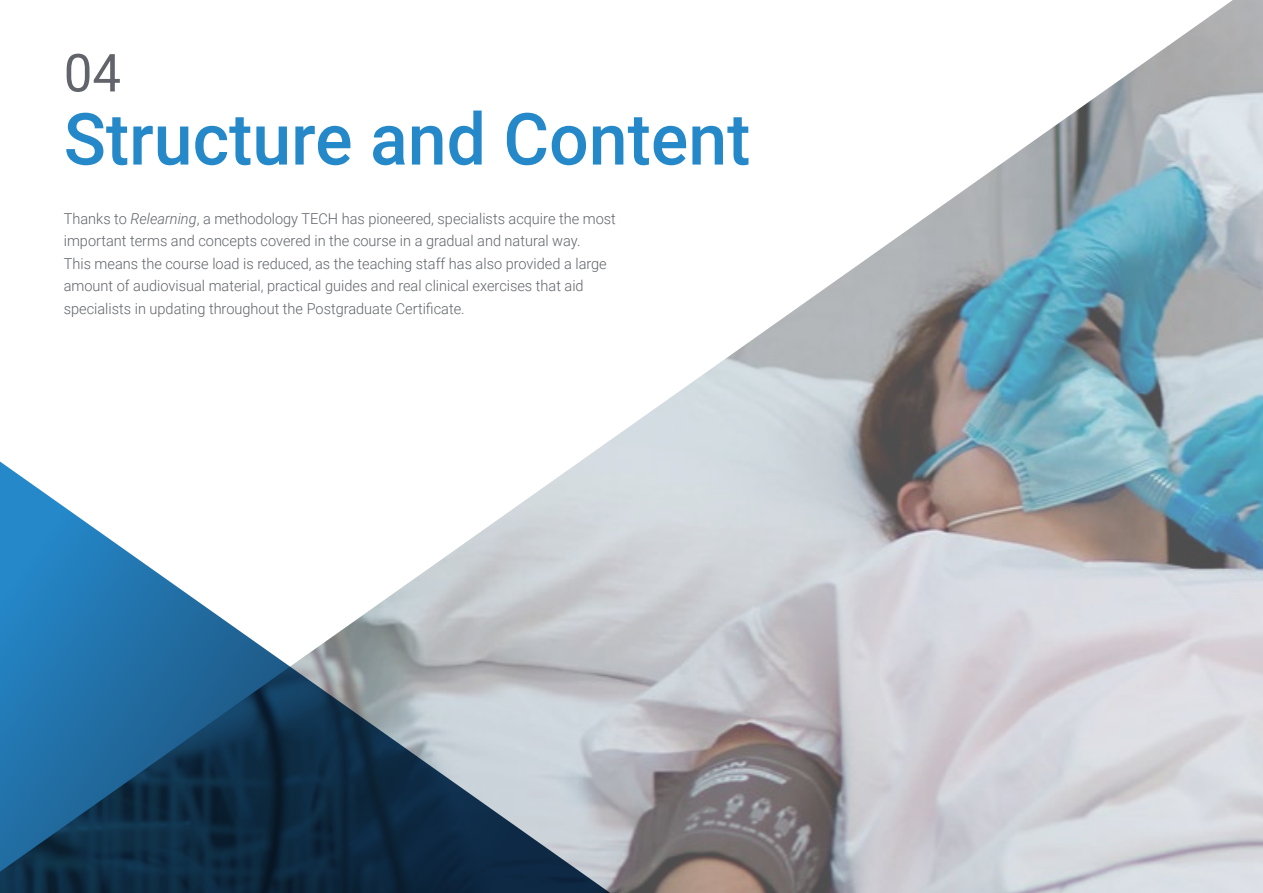
<style>
.page{position:relative;width:1263px;height:893px;background:#fff}
.page>*{position:absolute;margin:0;border:0;box-sizing:border-box;transform-origin:0 0}
.t1{font:500 72px "Roboto";color:#2488c9}
.t2{font:52.5px "Roboto";color:#61646a}
.t3{font:300 15px/22.5px "Roboto";color:#61646a}
.s1{font-style:italic}
</style>
<div class="page">
<img style="left:602px;top:0;width:661px;height:893px">
<svg style="left:0;top:446px;width:640px;height:447px"></svg>
<h2 class="t2" style="left:64px;top:36px;width:59px">04</h2>
<h1 class="t1" style="left:64px;top:89px;width:688px">Structure and Content</h1>
<p class="t3" style="left:64px;top:207px;width:553px">Thanks to <span class="s1">Relearning</span>, a methodology TECH has pioneered, specialists acquire the most important terms and concepts covered in the course in a gradual and natural way.<br>This means the course load is reduced, as the teaching staff has also provided a large amount of audiovisual material, practical guides and real clinical exercises that aid specialists in updating throughout the Postgraduate Certificate.</p>
</div>
